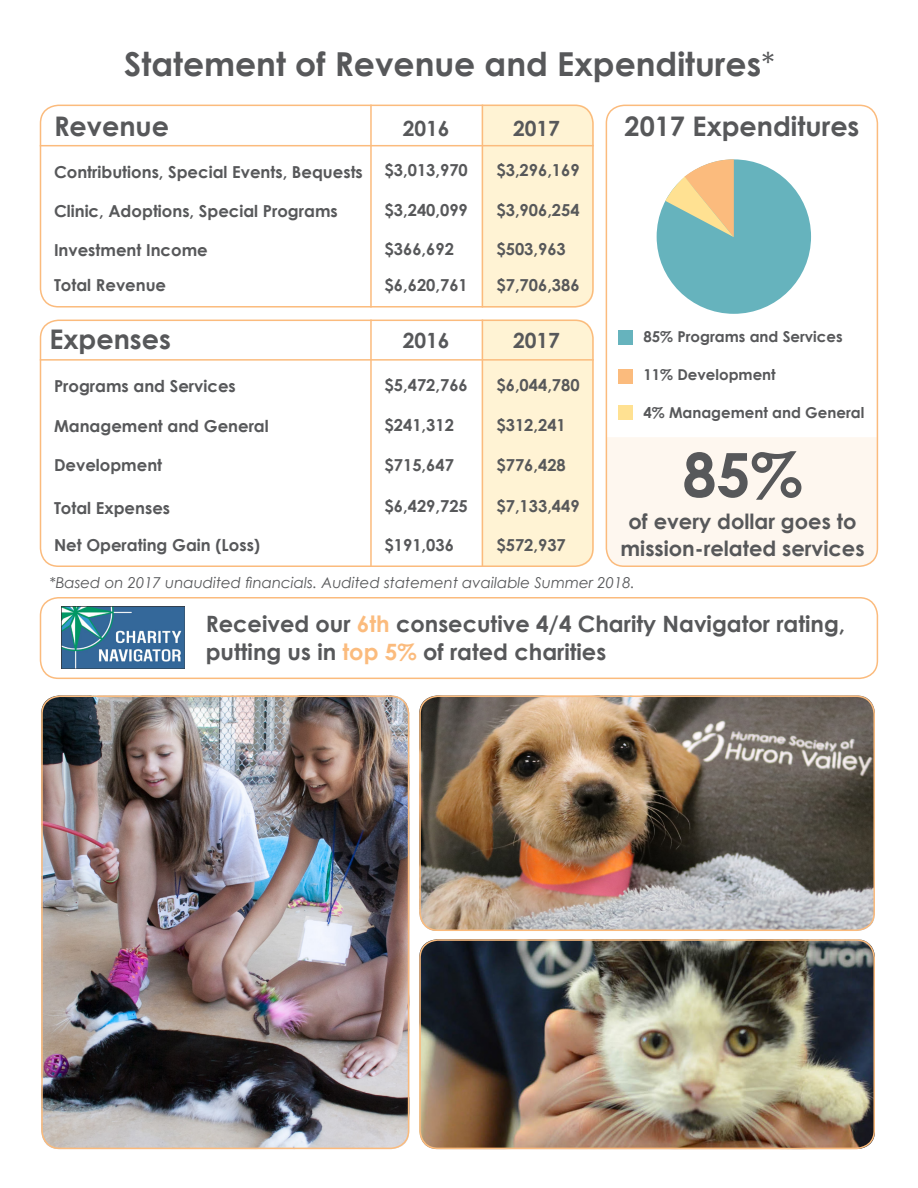
<style>
.page{position:relative;width:918px;height:1188px;background:#fff}
.page>*{position:absolute;margin:0;border:0;box-sizing:border-box;transform-origin:0 0}
.t1{font:700 60.75px "Century Gothic";color:#57585a}
.t2{font:700 33px "Century Gothic";color:#57585a}
.t3{font:700 27px "Century Gothic";color:#57585a}
.body{font:700 22.5px/28.5px "Century Gothic";color:#57585a}
.t4{font:700 21px/27px "Century Gothic";color:#57585a;text-align:center}
.dollars{font:700 16.5px "Century Gothic";color:#57585a}
.dollars-2{font:italic 15px "Century Gothic";color:#57585a}
.t5{font:700 15px "Century Gothic";color:#57585a}
.s1{font-weight:400}
.s2{color:#fbbb7d}
</style>
<div class="page">
<img style="left:419px;top:696px;width:456px;height:235px">
<img style="left:41px;top:696px;width:368px;height:453px">
<div style="left:483px;top:105px;width:111px;height:200px;background:#fff3d4"></div>
<div style="left:483px;top:320px;width:111px;height:247px;background:#fff3d4"></div>
<div style="left:657px;top:159px;width:154px;height:155px;background:#66b3bd;border-radius:50%"></div>
<svg style="left:665px;top:159px;width:69px;height:78px"></svg>
<div style="left:619px;top:330px;width:14px;height:14px;background:#66b3bd"></div>
<div style="left:619px;top:369px;width:14px;height:15px;background:#fbbb7d"></div>
<div style="left:619px;top:405px;width:14px;height:15px;background:#ffe192"></div>
<hr style="left:370px;top:105px;width:2px;height:203px;background:#fbbb7d">
<hr style="left:40px;top:145px;width:554px;height:1px;background:#fbbb7d">
<hr style="left:40px;top:359px;width:554px;height:2px;background:#fbbb7d">
<hr style="left:482px;top:105px;width:1px;height:203px;background:#fbbb7d">
<div style="left:40px;top:105px;width:554px;height:203px;border:2px solid #fbbb7d;border-radius:18px"></div>
<hr style="left:370px;top:320px;width:2px;height:247px;background:#fbbb7d">
<hr style="left:482px;top:320px;width:1px;height:247px;background:#fbbb7d">
<div style="left:40px;top:320px;width:554px;height:247px;border:2px solid #fbbb7d;border-radius:18px"></div>
<div style="left:606px;top:437px;width:271px;height:130px;background:#fef7ef"></div>
<div style="left:606px;top:105px;width:272px;height:462px;border:2px solid #fbbb7d;border-radius:18px"></div>
<img style="left:419px;top:939px;width:456px;height:210px">
<div style="left:40px;top:597px;width:838px;height:82px;border:2px solid #fbbb7d;border-radius:18px"></div>
<img style="left:61px;top:606px;width:123px;height:62px">
<div style="left:41px;top:696px;width:368px;height:453px;border:2px solid #fbbb7d;border-radius:18px"></div>
<div style="left:419px;top:696px;width:456px;height:235px;border:2px solid #fbbb7d;border-radius:18px"></div>
<div style="left:419px;top:939px;width:456px;height:210px;border:2px solid #fbbb7d;border-radius:18px"></div>
<p class="t2" style="left:124px;top:39px;width:652px">Statement of Revenue and Expenditures<span class="s1">*</span></p>
<p class="t3" style="left:54px;top:105px;width:117px">Revenue</p>
<p class="t3" style="left:625px;top:105px;width:236px">2017 Expenditures</p>
<p class="dollars" style="left:54px;top:159px;width:310px">Contributions, Special Events, Bequests</p>
<p class="dollars" style="left:54px;top:198px;width:285px">Clinic, Adoptions, Special Programs</p>
<p class="dollars" style="left:54px;top:238px;width:155px">Investment Income</p>
<p class="t4" style="left:403px;top:114px;width:49px">2016</p>
<p class="t4" style="left:513px;top:114px;width:49px">2017</p>
<p class="dollars" style="left:385px;top:158px;width:85px">$3,013,970</p>
<p class="dollars" style="left:497px;top:158px;width:85px">$3,296,169</p>
<p class="dollars" style="left:385px;top:198px;width:85px">$3,240,099</p>
<p class="dollars" style="left:497px;top:198px;width:85px">$3,906,254</p>
<p class="dollars" style="left:385px;top:237px;width:71px">$366,692</p>
<p class="dollars" style="left:497px;top:237px;width:71px">$503,963</p>
<p class="dollars" style="left:385px;top:272px;width:85px">$6,620,761</p>
<p class="dollars" style="left:497px;top:272px;width:85px">$7,706,386</p>
<p class="dollars" style="left:54px;top:272px;width:114px">Total Revenue</p>
<p class="t3" style="left:50px;top:318px;width:123px">Expenses</p>
<p class="dollars" style="left:54px;top:373px;width:183px">Programs and Services</p>
<p class="dollars" style="left:54px;top:413px;width:216px">Management and General</p>
<p class="dollars" style="left:54px;top:453px;width:110px">Development</p>
<p class="dollars" style="left:54px;top:495px;width:118px">Total Expenses</p>
<p class="t5" style="left:644px;top:325px;width:201px">85% Programs and Services</p>
<p class="t5" style="left:644px;top:363px;width:134px">11% Development</p>
<p class="t5" style="left:644px;top:401px;width:222px">4% Management and General</p>
<p class="t4" style="left:403px;top:326px;width:49px">2016</p>
<p class="t4" style="left:513px;top:326px;width:49px">2017</p>
<p class="dollars" style="left:385px;top:372px;width:85px">$5,472,766</p>
<p class="dollars" style="left:497px;top:372px;width:85px">$6,044,780</p>
<p class="dollars" style="left:385px;top:413px;width:71px">$241,312</p>
<p class="dollars" style="left:497px;top:413px;width:71px">$312,241</p>
<p class="dollars" style="left:385px;top:453px;width:71px">$715,647</p>
<p class="dollars" style="left:497px;top:453px;width:71px">$776,428</p>
<p class="dollars" style="left:385px;top:494px;width:85px">$6,429,725</p>
<p class="dollars" style="left:497px;top:494px;width:85px">$7,133,449</p>
<p class="t1" style="left:682px;top:429px;width:122px">85%</p>
<p class="t4" style="left:621px;top:507px;width:246px">of every dollar goes to mission-related services</p>
<p class="dollars" style="left:54px;top:533px;width:208px">Net Operating Gain (Loss)</p>
<p class="dollars" style="left:385px;top:533px;width:71px">$191,036</p>
<p class="dollars" style="left:497px;top:533px;width:71px">$572,937</p>
<p class="dollars-2" style="left:50px;top:572px;width:587px">*Based on 2017 unaudited financials. Audited statement available Summer 2018.</p>
<p class="body" style="left:206px;top:608px;width:641px">Received our <span class="s2">6th</span> consecutive 4/4 Charity Navigator rating, putting us in <span class="s2">top 5%</span> of rated charities</p>
</div>
